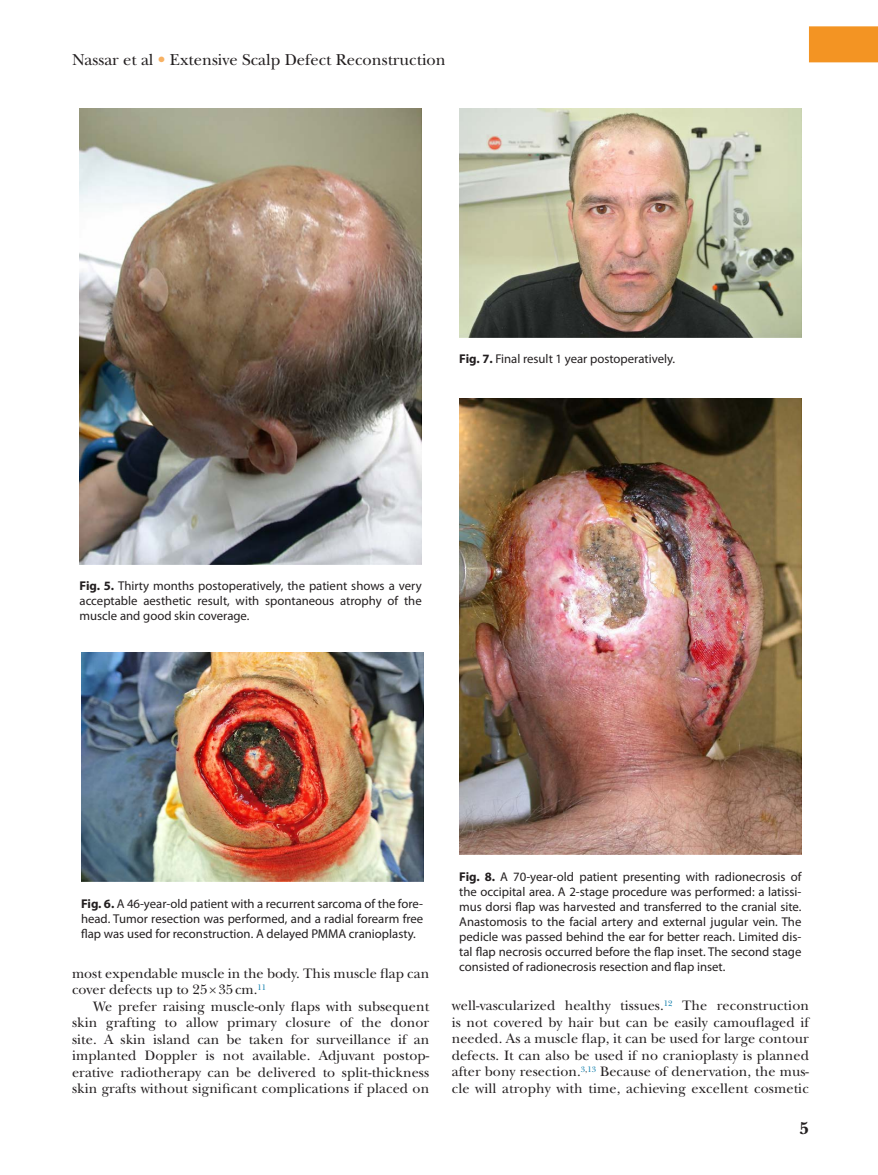
<style>
.page{position:relative;width:878px;height:1175px;background:#fff}
.page>*{position:absolute;margin:0;border:0;box-sizing:border-box;transform-origin:0 0}
.t1{font:700 18px "New Baskerville Std";color:#231f20}
.t2{font:16.5px "New Baskerville Std";color:#231f20}
.t3{font:14.25px/16.5px "New Baskerville Std";letter-spacing:.005em;color:#231f20;text-align:justify}
.t4{font:12.75px/15px "Myriad Pro";color:#231f20;text-align:justify}
.s1{color:#f7b163}
.s2{font-weight:700}
</style>
<div class="page">
<div style="left:808px;top:26px;width:70px;height:36px;background:#f39423"></div>
<img style="left:79px;top:108px;width:342px;height:456px">
<img style="left:81px;top:653px;width:342px;height:229px">
<img style="left:459px;top:108px;width:342px;height:229px">
<img style="left:459px;top:398px;width:342px;height:456px">
<p class="t2" style="left:72px;top:50px;width:375px">Nassar et al <span class="s1">•</span> Extensive Scalp Defect Reconstruction</p>
<p class="t4" style="left:459px;top:351px;width:217px"><span class="s2">Fig. 7.</span> Final result 1 year postoperatively.</p>
<p class="t4" style="left:80px;top:578px;width:344px"><span class="s2">Fig. 5.</span> Thirty months postoperatively, the patient shows a very acceptable aesthetic result, with spontaneous atrophy of the muscle and good skin coverage.</p>
<p class="t4" style="left:459px;top:868px;width:344px"><span class="s2">Fig. 8.</span> A 70-year-old patient presenting with radionecrosis of the occipital area. A 2-stage procedure was performed: a latissi&shy;mus dorsi flap was harvested and transferred to the cranial site.<br>Anastomosis to the facial artery and external jugular vein. The pedicle was passed behind the ear for better reach. Limited dis&shy;tal flap necrosis occurred before the flap inset. The second stage consisted of radionecrosis resection and flap inset.</p>
<p class="t4" style="left:81px;top:896px;width:344px"><span class="s2">Fig. 6.</span> A 46-year-old patient with a recurrent sarcoma of the fore&shy;head. Tumor resection was performed, and a radial forearm free flap was used for reconstruction. A delayed PMMA cranioplasty.</p>
<p class="t3" style="left:72px;top:965px;width:359px">most expendable muscle in the body. This muscle flap can cover defects up to 25×35cm.<sup>11</sup></p>
<p class="t3" style="left:72px;top:998px;width:359px;text-indent:21px">We prefer raising muscle-only flaps with subsequent skin grafting to allow primary closure of the donor site. A skin island can be taken for surveillance if an implanted Doppler is not available. Adjuvant postop&shy;erative radiotherapy can be delivered to split-thickness skin grafts without significant complications if placed on</p>
<p class="t3" style="left:452px;top:997px;width:359px">well-vascularized healthy tissues.<sup>12</sup> The reconstruction is not covered by hair but can be easily camouflaged if needed. As a muscle flap, it can be used for large contour defects. It can also be used if no cranioplasty is planned after bony resection.<sup>3</sup><sup>,</sup><sup>13</sup> Because of denervation, the mus&shy;cle will atrophy with time, achieving excellent cosmetic</p>
<h1 class="t1" style="left:799px;top:1118px;width:11px">5</h1>
</div>
